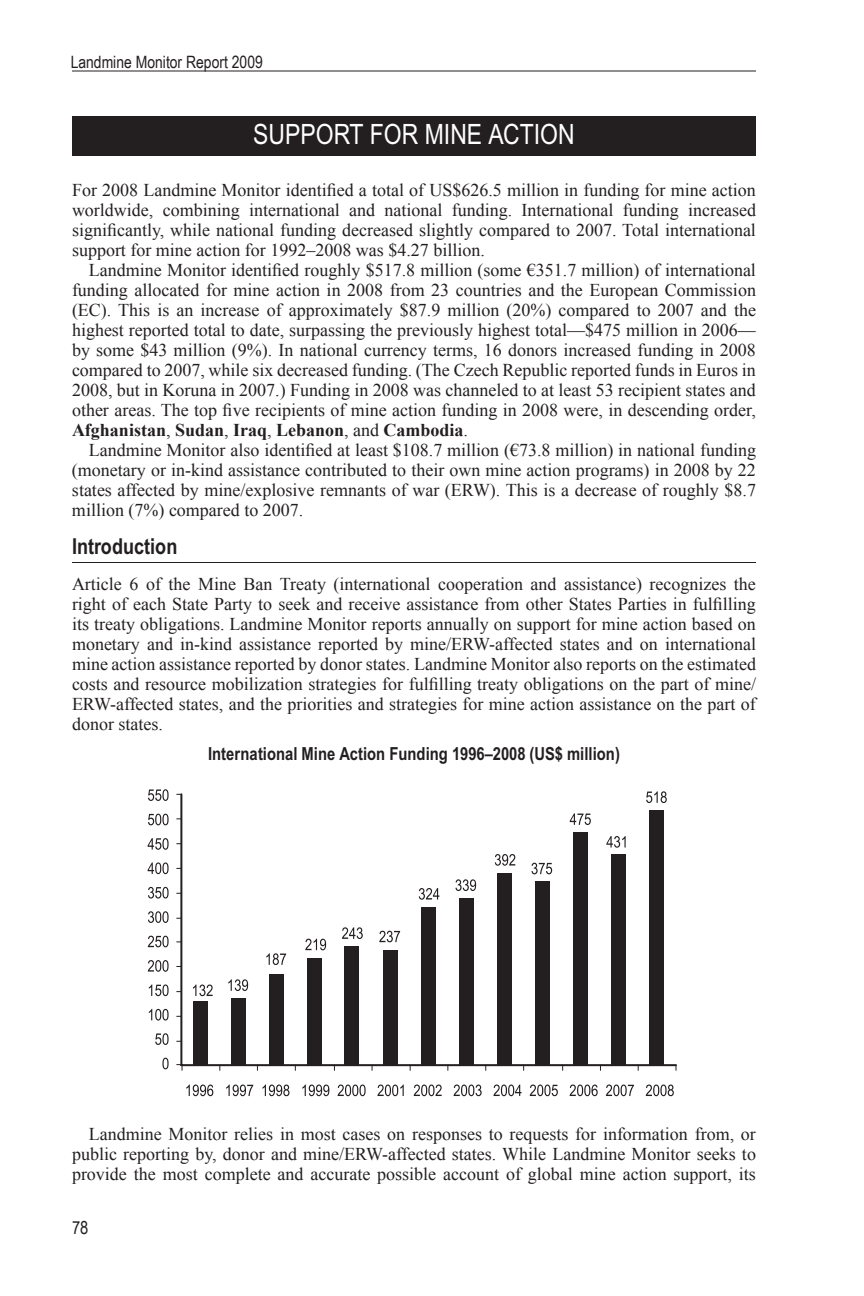
<style>
.page{position:relative;width:864px;height:1296px;background:#fff}
.page>*{position:absolute;margin:0;border:0;box-sizing:border-box;transform-origin:0 0}
.t1{font:28px "Arial Narrow";color:#fff}
.t2{font:700 22px "Arial Narrow";color:#231f20}
.t3{font:18px/20px "Times New Roman";color:#231f20;text-align:justify}
.t4{font:700 18px "Arial Narrow";color:#231f20}
.t5{font:18px "Arial Narrow";color:#231f20}
.t6{font:17px "Arial Narrow";color:#231f20}
.s1{font-weight:700}
</style>
<div class="page">
<hr style="left:72px;top:70px;width:684px;height:2px;background:#231f20">
<div style="left:72px;top:116px;width:684px;height:40px;background:#231f20"></div>
<hr style="left:72px;top:562px;width:684px;height:1px;background:#231f20">
<hr style="left:180px;top:794px;width:2px;height:271px;background:#231f20">
<hr style="left:181px;top:1064px;width:495px;height:2px;background:#231f20">
<svg style="left:177px;top:1064px;width:6px;height:6px"></svg>
<div style="left:194px;top:1002px;width:14px;height:63px;background:#231f20"></div>
<div style="left:231px;top:998px;width:15px;height:67px;background:#231f20"></div>
<div style="left:269px;top:975px;width:15px;height:90px;background:#231f20"></div>
<div style="left:307px;top:958px;width:15px;height:107px;background:#231f20"></div>
<div style="left:383px;top:950px;width:15px;height:115px;background:#231f20"></div>
<div style="left:421px;top:907px;width:15px;height:158px;background:#231f20"></div>
<div style="left:459px;top:898px;width:15px;height:167px;background:#231f20"></div>
<div style="left:497px;top:873px;width:15px;height:192px;background:#231f20"></div>
<div style="left:535px;top:882px;width:14px;height:183px;background:#231f20"></div>
<div style="left:573px;top:832px;width:15px;height:233px;background:#231f20"></div>
<div style="left:611px;top:854px;width:15px;height:211px;background:#231f20"></div>
<div style="left:649px;top:810px;width:14px;height:255px;background:#231f20"></div>
<div style="left:344px;top:946px;width:15px;height:119px;background:#231f20"></div>
<svg style="left:193px;top:985px;width:20px;height:11px"></svg>
<svg style="left:186px;top:1085px;width:27px;height:11px"></svg>
<svg style="left:226px;top:1085px;width:27px;height:11px"></svg>
<svg style="left:262px;top:1085px;width:28px;height:11px"></svg>
<svg style="left:302px;top:1085px;width:27px;height:11px"></svg>
<svg style="left:338px;top:1085px;width:28px;height:11px"></svg>
<svg style="left:377px;top:1085px;width:27px;height:11px"></svg>
<svg style="left:414px;top:1085px;width:28px;height:11px"></svg>
<svg style="left:454px;top:1085px;width:28px;height:11px"></svg>
<svg style="left:493px;top:1085px;width:29px;height:11px"></svg>
<svg style="left:530px;top:1085px;width:28px;height:11px"></svg>
<svg style="left:570px;top:1085px;width:28px;height:11px"></svg>
<svg style="left:606px;top:1085px;width:28px;height:11px"></svg>
<svg style="left:646px;top:1085px;width:28px;height:11px"></svg>
<svg style="left:228px;top:979px;width:20px;height:12px"></svg>
<svg style="left:266px;top:953px;width:20px;height:12px"></svg>
<svg style="left:305px;top:939px;width:21px;height:11px"></svg>
<svg style="left:342px;top:927px;width:21px;height:12px"></svg>
<svg style="left:379px;top:931px;width:21px;height:11px"></svg>
<svg style="left:419px;top:888px;width:20px;height:12px"></svg>
<svg style="left:455px;top:879px;width:21px;height:12px"></svg>
<svg style="left:495px;top:854px;width:20px;height:12px"></svg>
<svg style="left:531px;top:863px;width:21px;height:11px"></svg>
<svg style="left:570px;top:813px;width:21px;height:12px"></svg>
<svg style="left:606px;top:836px;width:20px;height:12px"></svg>
<svg style="left:646px;top:791px;width:21px;height:12px"></svg>
<svg style="left:148px;top:789px;width:21px;height:12px"></svg>
<svg style="left:148px;top:814px;width:21px;height:11px"></svg>
<svg style="left:148px;top:838px;width:21px;height:12px"></svg>
<svg style="left:148px;top:862px;width:21px;height:12px"></svg>
<svg style="left:148px;top:887px;width:21px;height:12px"></svg>
<svg style="left:148px;top:911px;width:21px;height:12px"></svg>
<svg style="left:148px;top:936px;width:21px;height:11px"></svg>
<svg style="left:148px;top:960px;width:21px;height:12px"></svg>
<svg style="left:149px;top:984px;width:20px;height:12px"></svg>
<svg style="left:149px;top:1009px;width:20px;height:12px"></svg>
<svg style="left:155px;top:1033px;width:14px;height:12px"></svg>
<svg style="left:162px;top:1058px;width:7px;height:11px"></svg>
<p class="t6" style="left:71px;top:50px;width:194px">Landmine Monitor Report 2009</p>
<h1 class="t1" style="left:253px;top:118px;width:323px">SUPPORT FOR MINE ACTION</h1>
<p class="t3" style="left:72px;top:180px;width:686px">For 2008 Landmine Monitor identified a total of US$626.5 million in funding for mine action worldwide, combining international and national funding. International funding increased significantly, while national funding decreased slightly compared to 2007. Total international support for mine action for 1992–2008 was $4.27 billion.</p>
<p class="t3" style="left:72px;top:260px;width:686px;text-indent:17px">Landmine Monitor identified roughly $517.8 million (some €351.7 million) of international funding allocated for mine action in 2008 from 23 countries and the European Commission (EC). This is an increase of approximately $87.9 million (20%) compared to 2007 and the highest reported total to date, surpassing the previously highest total—$475 million in 2006— by some $43 million (9%). In national currency terms, 16 donors increased funding in 2008 compared to 2007, while six decreased funding. (The Czech Republic reported funds in Euros in 2008, but in Koruna in 2007.) Funding in 2008 was channeled to at least 53 recipient states and other areas. The top five recipients of mine action funding in 2008 were, in descending order, <span class="s1">Afghanistan</span>, <span class="s1">Sudan</span>, <span class="s1">Iraq</span>, <span class="s1">Lebanon</span>, and <span class="s1">Cambodia</span>.</p>
<p class="t3" style="left:72px;top:440px;width:686px;text-indent:17px">Landmine Monitor also identified at least $108.7 million (€73.8 million) in national funding (monetary or in-kind assistance contributed to their own mine action programs) in 2008 by 22 states affected by mine/explosive remnants of war (ERW). This is a decrease of roughly $8.7 million (7%) compared to 2007.</p>
<p class="t2" style="left:72px;top:533px;width:107px">Introduction</p>
<p class="t3" style="left:72px;top:574px;width:686px">Article 6 of the Mine Ban Treaty (international cooperation and assistance) recognizes the right of each State Party to seek and receive assistance from other States Parties in fulfilling its treaty obligations. Landmine Monitor reports annually on support for mine action based on monetary and in-kind assistance reported by mine/ERW-affected states and on international mine action assistance reported by donor states. Landmine Monitor also reports on the estimated costs and resource mobilization strategies for fulfilling treaty obligations on the part of mine/ ERW-affected states, and the priorities and strategies for mine action assistance on the part of donor states.</p>
<p class="t4" style="left:208px;top:743px;width:413px">International Mine Action Funding 1996–2008 (US$ million)</p>
<p class="t3" style="left:72px;top:1124px;width:686px;text-indent:17px">Landmine Monitor relies in most cases on responses to requests for information from, or public reporting by, donor and mine/ERW-affected states. While Landmine Monitor seeks to provide the most complete and accurate possible account of global mine action support, its</p>
<p class="t5" style="left:72px;top:1214px;width:18px">78</p>
</div>
